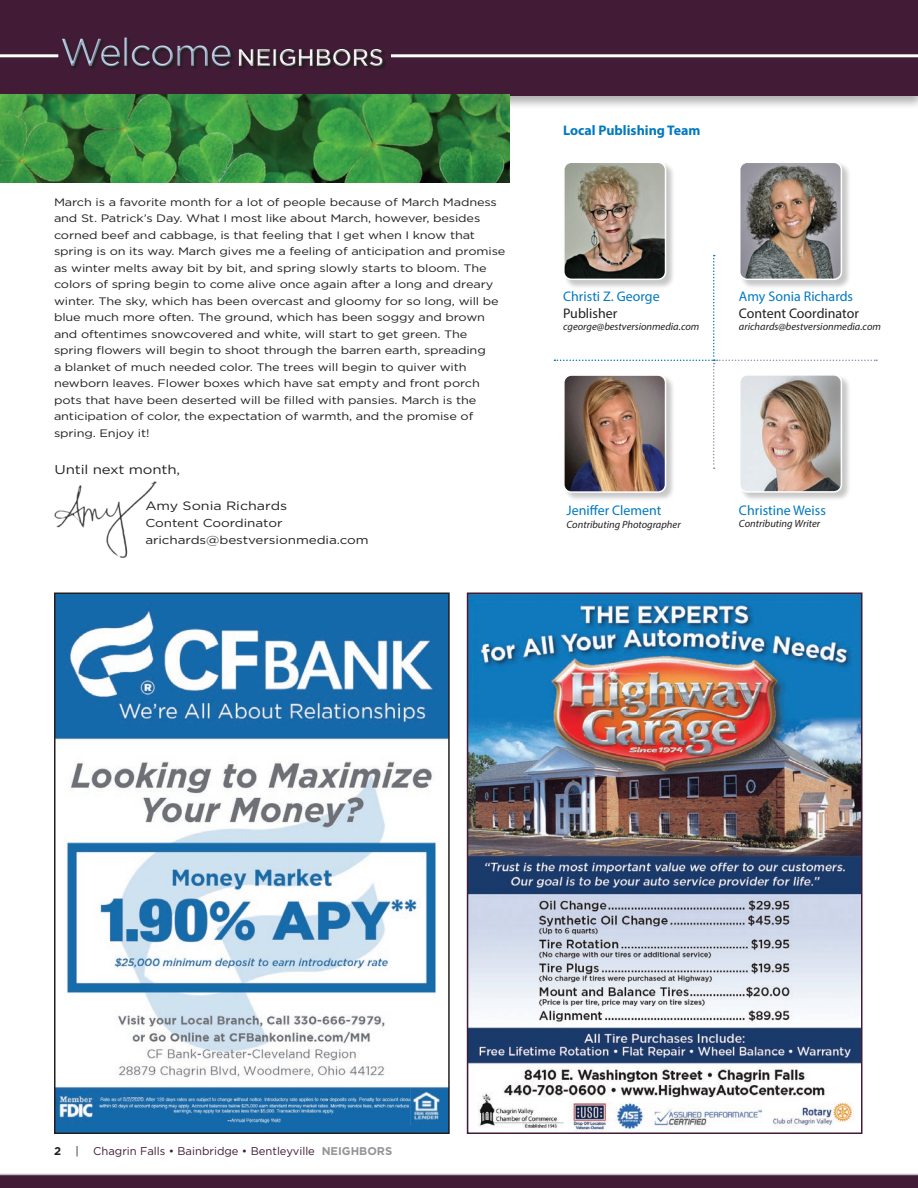
<style>
.page{position:relative;width:918px;height:1188px;background:#fff}
.page>*{position:absolute;margin:0;border:0;box-sizing:border-box;transform-origin:0 0}
.t1{font:500 24px "Gotham";letter-spacing:-.015em;color:#fff}
.t2{font:13.95px "Myriad Pro";color:#0079c2}
.t3{font:13.95px "Myriad Pro";color:#231f20}
.t4{font:700 13.95px "Myriad Pro";color:#0079c2}
.t5{font:12.75px "Gotham";letter-spacing:-.01em;color:#231f20;scale:1.18 1}
.t6{font:12.15px "Gotham";color:#231f20;scale:1.18 1}
.t7{font:11.55px/17.2px "Gotham";letter-spacing:-.005em;color:#231f20;scale:1.18 1}
.t8{font:11.25px "Gotham";color:#421b36}
.t9{font:10.8px/16.5px "Gotham";letter-spacing:-.01em;color:#231f20;scale:1.18 1}
.t10{font:italic 10.5px "Myriad Pro";color:#231f20}
.s1{font-weight:400;font-size:39px;color:#b6cbe8}
.s2{font-weight:700;color:#231f20}
.s3{color:#231f20}
.s4{font-weight:700;color:#939598}
</style>
<div class="page">
<div style="left:0;top:1174px;width:918px;height:14px;background:#421b36"></div>
<hr style="left:0;top:1174px;width:918px;height:1px;background:#bcbdc0">
<img style="left:54px;top:481px;width:103px;height:77px">
<div style="left:0;top:0;width:918px;height:110px;background:#231f20;opacity:.35"></div>
<div style="left:0;top:0;width:918px;height:96px;background:#421b36"></div>
<hr style="left:391px;top:54px;width:527px;height:3px;background:#fff">
<div style="left:58px;top:36px;width:328px;height:34px;background:#231f20;opacity:.75"></div>
<hr style="left:0;top:54px;width:58px;height:3px;background:#fff">
<div style="left:563px;top:374px;width:112px;height:128px;background:#231f20;opacity:.25"></div>
<img style="left:564px;top:469px;width:102px;height:23px">
<div style="left:563px;top:374px;width:103px;height:119px;border:2px solid #fff;border-radius:8px"></div>
<div style="left:739px;top:374px;width:112px;height:128px;background:#231f20;opacity:.25"></div>
<img style="left:740px;top:469px;width:101px;height:23px">
<div style="left:739px;top:374px;width:103px;height:119px;border:2px solid #fff;border-radius:8px"></div>
<div style="left:739px;top:161px;width:112px;height:128px;background:#231f20;opacity:.25"></div>
<img style="left:740px;top:162px;width:101px;height:93px">
<div style="left:739px;top:162px;width:103px;height:118px;border:2px solid #fff;border-radius:8px"></div>
<svg style="left:554px;top:255px;width:323px;height:214px"></svg>
<div style="left:563px;top:161px;width:112px;height:128px;background:#231f20;opacity:.25"></div>
<img style="left:564px;top:162px;width:102px;height:117px">
<div style="left:563px;top:162px;width:103px;height:118px;border:2px solid #fff;border-radius:8px"></div>
<img style="left:470px;top:595px;width:389px;height:536px">
<div style="left:467px;top:592px;width:395px;height:542px;border:2px solid #421b36"></div>
<img style="left:57px;top:595px;width:390px;height:536px">
<div style="left:54px;top:592px;width:396px;height:542px;border:2px solid #231f20"></div>
<img style="left:0;top:95px;width:509px;height:88px">
<h1 class="t1" style="left:60px;top:42px;width:326px"><span class="s1">Welcome</span> NEIGHBORS</h1>
<p class="t9" style="left:54px;top:193px;width:384px">March is a favorite month for a lot of people because of March Madness and St. Patrick’s Day. What I most like about March, however, besides corned beef and cabbage, is that feeling that I get when I know that spring is on its way. March gives me a feeling of anticipation and promise as winter melts away bit by bit, and spring slowly starts to bloom. The colors of spring begin to come alive once again after a long and dreary winter. The sky, which has been overcast and gloomy for so long, will be blue much more often. The ground, which has been soggy and brown and oftentimes snowcovered and white, will start to get green. The spring flowers will begin to shoot through the barren earth, spreading<br>a blanket of much needed color. The trees will begin to quiver with newborn leaves. Flower boxes which have sat empty and front porch pots that have been deserted will be filled with pansies. March is the anticipation of color, the expectation of warmth, and the promise of spring. Enjoy it!</p>
<p class="t5" style="left:55px;top:462px;width:108px">Until next month,</p>
<p class="t6" style="left:145px;top:497px;width:122px">Amy Sonia Richards</p>
<p class="t7" style="left:145px;top:514px;width:191px">Content Coordinator arichards@bestversionmedia.com</p>
<p class="t4" style="left:563px;top:122px;width:139px">Local Publishing Team</p>
<p class="t2" style="left:563px;top:288px;width:98px">Christi Z. George</p>
<p class="t3" style="left:563px;top:304px;width:56px">Publisher</p>
<p class="t10" style="left:563px;top:320px;width:138px">cgeorge@bestversionmedia.com</p>
<p class="t2" style="left:739px;top:288px;width:116px">Amy Sonia Richards</p>
<p class="t3" style="left:739px;top:304px;width:122px">Content Coordinator</p>
<p class="t10" style="left:739px;top:320px;width:143px">arichards@bestversionmedia.com</p>
<p class="t2" style="left:567px;top:502px;width:96px">Jeniffer Clement</p>
<p class="t10" style="left:567px;top:518px;width:116px">Contributing Photographer</p>
<p class="t2" style="left:739px;top:502px;width:88px">Christine Weiss</p>
<p class="t10" style="left:739px;top:517px;width:83px">Contributing Writer</p>
<p class="t8" style="left:54px;top:1144px;width:340px"><span class="s2">2</span> <span class="s3">|</span> Chagrin Falls • Bainbridge • Bentleyville <span class="s4">NEIGHBORS</span></p>
</div>
